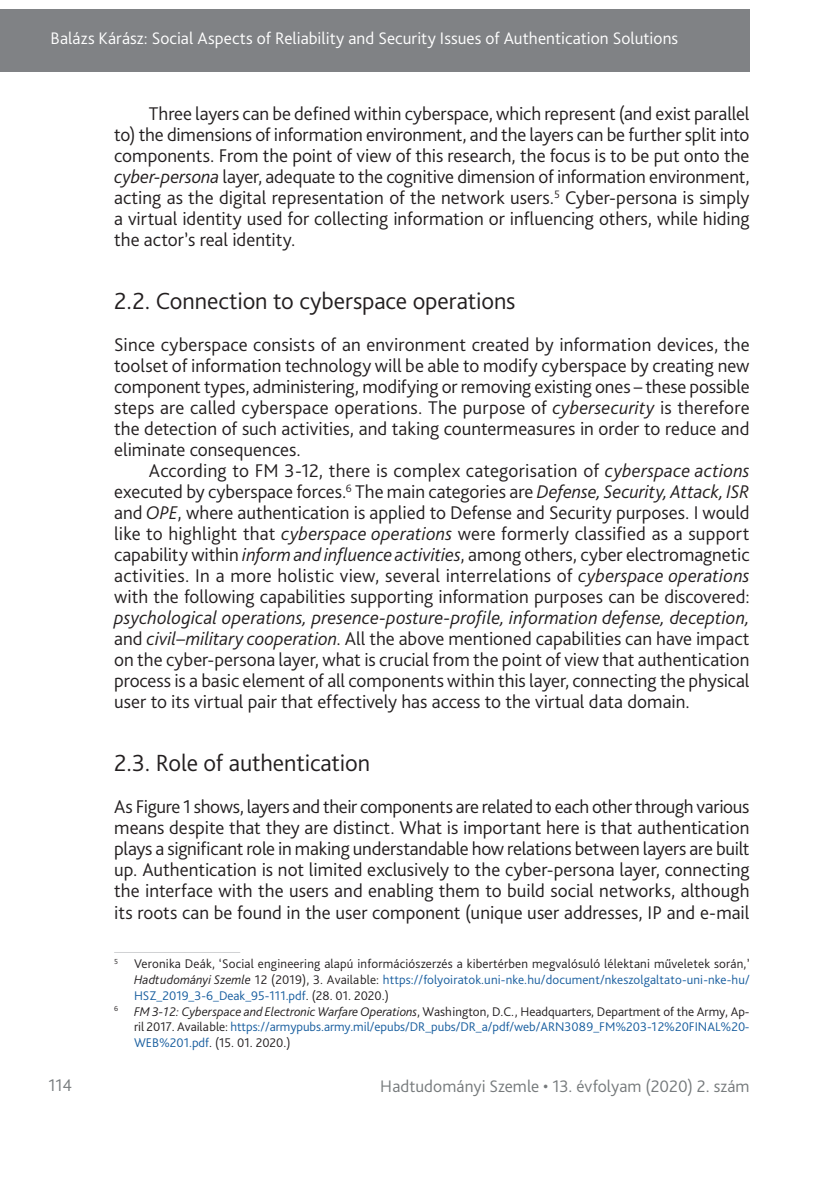
<style>
.page{position:relative;width:834px;height:1181px;background:#fff}
.page>*{position:absolute;margin:0;border:0;box-sizing:border-box;transform-origin:0 0}
._1_1_1__Head{font:300 24.5px "Bliss Pro";color:#231f20}
._1__Body{font:300 19.25px/21px "Bliss Pro";color:#231f20;text-align:justify}
._2__Body_1st_paragra{font:300 19.25px/21px "Bliss Pro";letter-spacing:.005em;color:#231f20;text-align:justify}
.t1{font:300 17.5px "Bliss Pro";letter-spacing:.005em;color:#fff}
.t2{font:300 17.5px "Bliss Pro";letter-spacing:.005em;color:#767a7c}
.Lábjegyzet{font:300 13.12px/15.8px "Bliss Pro";letter-spacing:.01em;color:#231f20;text-align:justify}
.Lábjegyzet-2{font:300 13.12px/15.8px "Bliss Pro";color:#175d9e;text-align:justify}
.s1{font-style:italic}
.s2{color:#175d9e}
.s3{font-style:italic;color:#231f20}
.s4{color:#231f20}
</style>
<div class="page">
<div style="left:0;top:9px;width:749px;height:63px;background:#808285"></div>
<hr style="left:114px;top:952px;width:126px;height:1px;background:#d1d2d4">
<p class="t1" style="left:51px;top:27px;width:629px">Balázs Kárász: Social Aspects of Reliability and Security Issues of Authentication Solutions</p>
<p class="_1__Body" style="left:114px;top:103px;width:637px;text-indent:35px">Three layers can be defined within cyberspace, which represent (and exist parallel to) the dimensions of information environment, and the layers can be further split into components. From the point of view of this research, the focus is to be put onto the <span class="s1">cyber-persona</span> layer, adequate to the cognitive dimension of information environment, acting as the digital representation of the network users.<sup>5</sup> Cyber-persona is simply a virtual identity used for collecting information or influencing others, while hiding the actor’s real identity.</p>
<p class="_1_1_1__Head" style="left:114px;top:286px;width:403px">2.2. Connection to cyberspace operations</p>
<p class="_2__Body_1st_paragra" style="left:114px;top:334px;width:637px">Since cyberspace consists of an environment created by information devices, the toolset of information technology will be able to modify cyberspace by creating new component types, administering, modifying or removing existing ones – these possible steps are called cyberspace operations. The purpose of <span class="s1">cybersecurity</span> is therefore the detection of such activities, and taking countermeasures in order to reduce and eliminate consequences.</p>
<p class="_1__Body" style="left:114px;top:460px;width:637px;text-indent:35px">According to FM 3-12, there is complex categorisation of <span class="s1">cyberspace actions </span>executed by cyberspace forces.<sup>6</sup> The main categories are <span class="s1">Defense, Security, Attack, ISR </span>and <span class="s1">OPE</span>, where authentication is applied to Defense and Security purposes. I would like to highlight that <span class="s1">cyberspace operations</span> were formerly classified as a support capability within <span class="s1">inform and influence activities</span>, among others, cyber electromagnetic activities. In a more holistic view, several interrelations of <span class="s1">cyberspace operations </span>with the following capabilities supporting information purposes can be discovered: <span class="s1">psychological operations, presence-posture-profile, information defense, deception, </span>and <span class="s1">civil–military cooperation</span>. All the above mentioned capabilities can have impact on the cyber-persona layer, what is crucial from the point of view that authentication process is a basic element of all components within this layer, connecting the physical user to its virtual pair that effectively has access to the virtual data domain.</p>
<p class="_1_1_1__Head" style="left:114px;top:748px;width:257px">2.3. Role of authentication</p>
<p class="_2__Body_1st_paragra" style="left:114px;top:796px;width:636px">As Figure 1 shows, layers and their components are related to each other through various means despite that they are distinct. What is important here is that authentication plays a significant role in making understandable how relations between layers are built up. Authentication is not limited exclusively to the cyber-persona layer, connecting the interface with the users and enabling them to build social networks, although its roots can be found in the user component (unique user addresses, IP and e-mail</p>
<p class="Lábjegyzet" style="left:134px;top:955px;width:617px;text-indent:-20px"><sup>5</sup> Veronika Deák, ‘Social engineering alapú információszerzés a kibertérben megvalósuló lélektani műveletek során,’ <span class="s1">Hadtudományi Szemle</span> 12 (2019), 3. Available: <span class="s2">https://folyoiratok.uni-nke.hu/document/nkeszolgaltato-uni-nke-hu/ HSZ_2019_3-6_Deak_95-111.pdf</span>. (28. 01. 2020.)</p>
<p class="Lábjegyzet-2" style="left:134px;top:1003px;width:617px;text-indent:-20px"><sup>6</sup> <span class="s3">FM 3-12: Cyberspace and Electronic Warfare Operations</span><span class="s4">, Washington, D.C., Headquarters, Department of the Army, Ap&shy;ril 2017. Available:</span> https://armypubs.army.mil/epubs/DR_pubs/DR_a/pdf/web/ARN3089_FM%203-12%20FINAL%20- WEB%201.pdf<span class="s4">. (15. 01. 2020.)</span></p>
<p class="t2" style="left:49px;top:1074px;width:25px">114</p>
<p class="t2" style="left:380px;top:1075px;width:371px">Hadtudományi Szemle • 13. évfolyam (2020) 2. szám</p>
</div>
